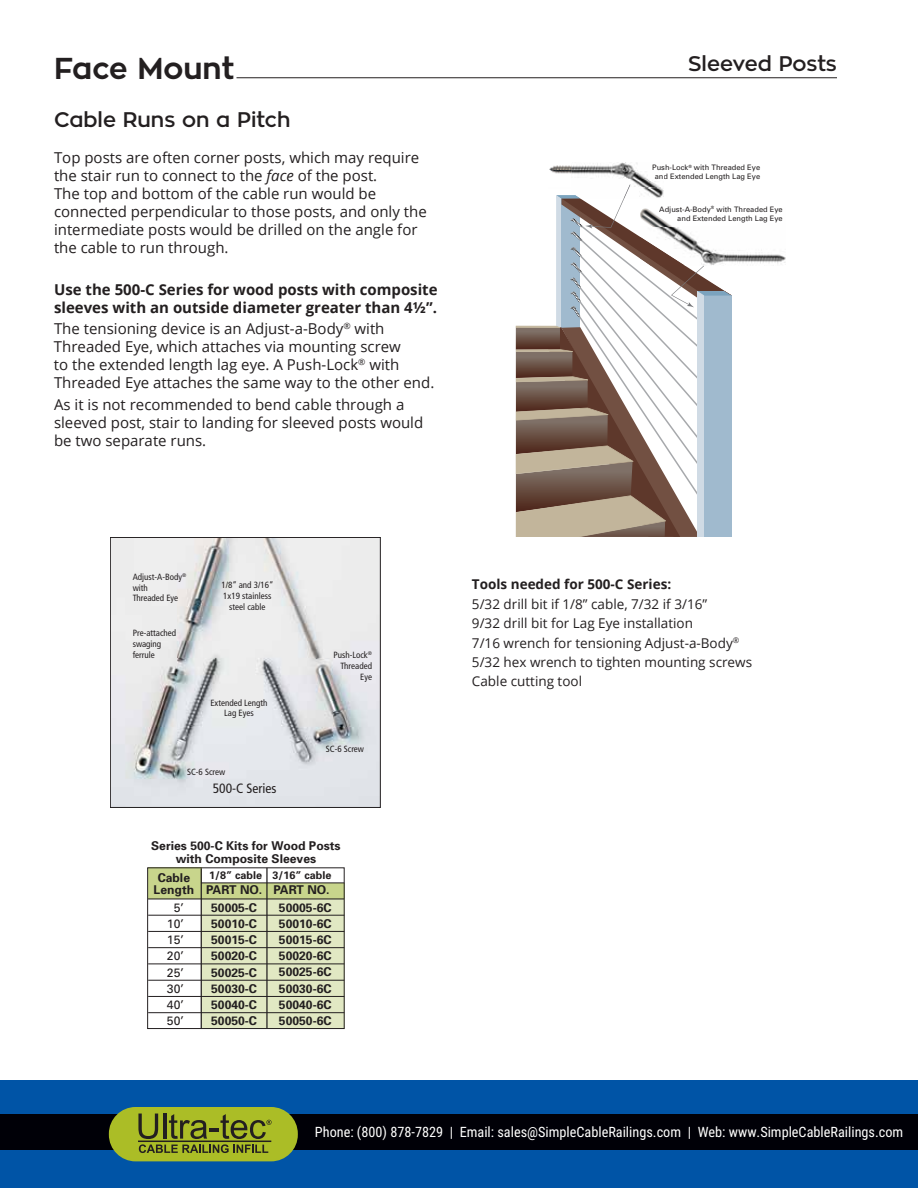
<style>
.page{position:relative;width:918px;height:1188px;background:#fff}
.page>*{position:absolute;margin:0;border:0;box-sizing:border-box;transform-origin:0 0}
.t1{font:700 30px "Zona Pro";color:#231f20}
.t2{font:600 21px "Zona Pro";color:#231f20}
.t3{font:15px/18px "Open Sans";color:#231f20}
.t4{font:700 15px/18px "Open Sans";color:#231f20}
.t5{font:14.25px "Roboto Condensed";color:#fff}
.t6{font:13.5px/19.5px "Open Sans";color:#231f20}
.t7{font:700 13.5px "Open Sans";color:#231f20}
.t8{font:condensed 13.5px "Frutiger";color:#231f20}
.t9{font:700 12.15px/16.2px "Univers";color:#231f20;text-align:justify}
.t10{font:12.15px/16.2px "Univers";color:#231f20;text-align:center}
.t11{font:700 10.8px "Univers";color:#231f20}
.t12{font:condensed 9px/10.8px "Frutiger";color:#231f20}
.t13{font:7.5px/9px "Univers";color:#231f20;text-align:center}
.s1{font-style:italic}
</style>
<div class="page">
<div style="left:0;top:1080px;width:918px;height:108px;background:#0054a6"></div>
<div style="left:0;top:1115px;width:918px;height:35px;background:#000007"></div>
<div style="left:109px;top:1107px;width:189px;height:54px;background:#abbd26;border-radius:27px"></div>
<svg style="left:138px;top:1114px;width:134px;height:39px"></svg>
<div style="left:201px;top:899px;width:143px;height:129px;background:#e1e8c3"></div>
<div style="left:201px;top:883px;width:143px;height:16px;background:#c8d58c"></div>
<div style="left:148px;top:868px;width:53px;height:31px;background:#c8d58c"></div>
<hr style="left:201px;top:868px;width:1px;height:161px;background:#231f20">
<hr style="left:266px;top:868px;width:2px;height:161px;background:#231f20">
<hr style="left:148px;top:915px;width:196px;height:1px;background:#231f20">
<hr style="left:201px;top:883px;width:143px;height:1px;background:#231f20">
<hr style="left:148px;top:931px;width:196px;height:1px;background:#231f20">
<hr style="left:148px;top:947px;width:196px;height:1px;background:#231f20">
<hr style="left:148px;top:964px;width:196px;height:1px;background:#231f20">
<hr style="left:148px;top:980px;width:196px;height:1px;background:#231f20">
<hr style="left:148px;top:996px;width:196px;height:1px;background:#231f20">
<hr style="left:148px;top:1012px;width:196px;height:1px;background:#231f20">
<hr style="left:148px;top:898px;width:196px;height:1px;background:#231f20">
<div style="left:147px;top:867px;width:198px;height:162px;border:1px solid #231f20"></div>
<img style="left:112px;top:539px;width:267px;height:267px">
<div style="left:110px;top:537px;width:271px;height:271px;border:1px solid #231f20"></div>
<img style="left:732px;top:254px;width:54px;height:10px">
<img style="left:597px;top:162px;width:41px;height:3px">
<svg style="left:515px;top:165px;width:217px;height:372px"></svg>
<img style="left:624px;top:184px;width:6px;height:14px">
<hr style="left:237px;top:77px;width:600px;height:1px;background:#231f20">
<h1 class="t1" style="left:54px;top:49px;width:182px">Face Mount</h1>
<h2 class="t2" style="left:688px;top:50px;width:150px">Sleeved Posts</h2>
<h2 class="t2" style="left:54px;top:106px;width:238px">Cable Runs on a Pitch</h2>
<p class="t3" style="left:54px;top:148px;width:374px">Top posts are often corner posts, which may require the stair run to connect to the <span class="s1">face</span> of the post.<br>The top and bottom of the cable run would be connected perpendicular to those posts, and only the intermediate posts would be drilled on the angle for the cable to run through.</p>
<p class="t4" style="left:54px;top:280px;width:385px">Use the 500-C Series for wood posts with composite sleeves with an outside diameter greater than 4½”.</p>
<p class="t3" style="left:54px;top:320px;width:382px">The tensioning device is an Adjust-a-Body<sup>®</sup> with Threaded Eye, which attaches via mounting screw<br>to the extended length lag eye. A Push-Lock<sup>®</sup> with Threaded Eye attaches the same way to the other end.</p>
<p class="t3" style="left:54px;top:395px;width:371px">As it is not recommended to bend cable through a sleeved post, stair to landing for sleeved posts would be two separate runs.</p>
<p class="t13" style="left:652px;top:163px;width:110px">Push-Lock<sup>®</sup> with Threaded Eye and Extended Length Lag Eye</p>
<p class="t13" style="left:659px;top:205px;width:125px;text-align:right">Adjust-A-Body<sup>®</sup> with Threaded Eye and Extended Length Lag Eye</p>
<p class="t12" style="left:133px;top:571px;width:55px">Adjust-A-Body<sup>® </sup>with<br>Threaded Eye</p>
<p class="t12" style="left:133px;top:628px;width:45px">Pre-attached swaging ferrule</p>
<p class="t12" style="left:221px;top:580px;width:54px;text-align:center">1/8” and 3/16”<br>1x19 stainless steel cable</p>
<p class="t12" style="left:210px;top:697px;width:59px;text-align:center">Extended Length<br>Lag Eyes</p>
<p class="t12" style="left:187px;top:767px;width:40px">SC-6 Screw</p>
<p class="t8" style="left:213px;top:780px;width:65px">500-C Series</p>
<p class="t12" style="left:333px;top:650px;width:40px;text-align:right">Push-Lock<sup>®<br></sup>Threaded<br>Eye</p>
<p class="t12" style="left:326px;top:744px;width:40px">SC-6 Screw</p>
<p class="t9" style="left:151px;top:839px;width:191px;line-height:13.5px;text-align:center">Series 500-C Kits for Wood Posts with Composite Sleeves</p>
<p class="t9" style="left:158px;top:870px;width:34px">Cable</p>
<p class="t11" style="left:209px;top:869px;width:54px">1/8” cable</p>
<p class="t9" style="left:154px;top:882px;width:177px">Length PART NO. PART NO.</p>
<p class="t11" style="left:273px;top:869px;width:60px">3/16” cable</p>
<p class="t10" style="left:167px;top:899px;width:18px">5’<br>10’<br>15’<br>20’<br>25’<br>30’<br>40’<br>50’</p>
<p class="t9" style="left:211px;top:899px;width:47px">50005-C 50010-C 50015-C 50020-C 50025-C 50030-C 50040-C 50050-C</p>
<p class="t9" style="left:279px;top:899px;width:54px">50005-6C 50010-6C 50015-6C 50020-6C 50025-6C 50030-6C 50040-6C 50050-6C</p>
<p class="t7" style="left:472px;top:575px;width:201px">Tools needed for 500-C Series:</p>
<p class="t6" style="left:472px;top:594px;width:282px">5/32 drill bit if 1/8” cable, 7/32 if 3/16”<br>9/32 drill bit for Lag Eye installation<br>7/16 wrench for tensioning Adjust-a-Body<sup>® </sup>5/32 hex wrench to tighten mounting screws Cable cutting tool</p>
<p class="t5" style="left:315px;top:1122px;width:590px">Phone: (800) 878-7829 | Email: sales@SimpleCableRailings.com | Web: www.SimpleCableRailings.com</p>
</div>
